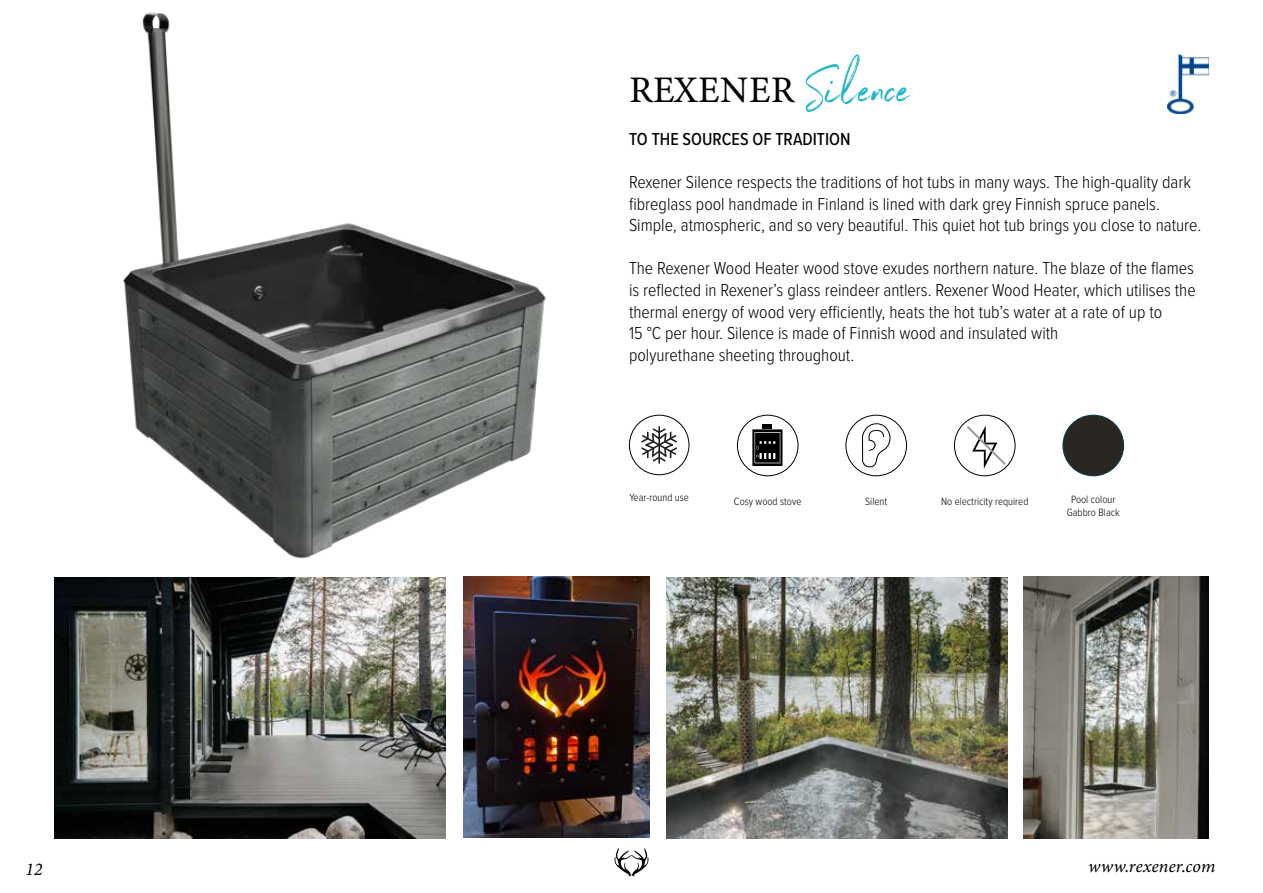
<style>
.page{position:relative;width:1263px;height:893px;background:#fff}
.page>*{position:absolute;margin:0;border:0;box-sizing:border-box;transform-origin:0 0}
.t1{font:37.5px "Minion Variable Concept";letter-spacing:.005em;color:#000}
.t2{font:300 18px/21.6px "Proxima Nova Cond";color:#000}
.t3{font:500 18px "Proxima Nova Cond";color:#000}
.t4{font:italic 18px "Minion Variable Concept";color:#000}
.t5{font:300 10.95px/13px "Proxima Nova Cond";color:#000;text-align:center}
.s1{font-family:"Northwell";font-size:57px;color:#20b7ca}
</style>
<div class="page">
<svg style="left:614px;top:848px;width:35px;height:28px"></svg>
<div style="left:1063px;top:415px;width:60px;height:61px;background:#2a2723;border-radius:50%"></div>
<div style="left:1062px;top:415px;width:62px;height:61px;border:1px solid #003949;border-radius:50%"></div>
<div style="left:737px;top:415px;width:61px;height:61px;border:1px solid #000;border-radius:50%"></div>
<svg style="left:862px;top:423px;width:29px;height:44px"></svg>
<div style="left:845px;top:415px;width:62px;height:61px;border:1px solid #000;border-radius:50%"></div>
<div style="left:954px;top:415px;width:61px;height:61px;border:1px solid #000;border-radius:50%"></div>
<svg style="left:965px;top:424px;width:42px;height:45px"></svg>
<img style="left:123px;top:12px;width:452px;height:565px">
<svg style="left:641px;top:427px;width:37px;height:36px"></svg>
<div style="left:629px;top:415px;width:60px;height:60px;border:1px solid #000;border-radius:50%"></div>
<div style="left:763px;top:424px;width:9px;height:5px;background:#000"></div>
<svg style="left:752px;top:429px;width:30px;height:37px"></svg>
<img style="left:1167px;top:54px;width:42px;height:60px">
<img style="left:1023px;top:577px;width:186px;height:262px">
<img style="left:667px;top:577px;width:341px;height:262px">
<img style="left:54px;top:577px;width:392px;height:262px">
<img style="left:463px;top:577px;width:186px;height:261px">
<h1 class="t1" style="left:629px;top:63px;width:284px">REXENER <span class="s1">Silence</span></h1>
<p class="t3" style="left:629px;top:126px;width:223px">TO THE SOURCES OF TRADITION</p>
<p class="t2" style="left:629px;top:170px;width:574px">Rexener Silence respects the traditions of hot tubs in many ways. The high-quality dark fibreglass pool handmade in Finland is lined with dark grey Finnish spruce panels.<br>Simple, atmospheric, and so very beautiful. This quiet hot tub brings you close to nature.</p>
<p class="t2" style="left:629px;top:257px;width:568px">The Rexener Wood Heater wood stove exudes northern nature. The blaze of the flames is reflected in Rexener’s glass reindeer antlers. Rexener Wood Heater, which utilises the thermal energy of wood very efficiently, heats the hot tub’s water at a rate of up to<br>15 °C per hour. Silence is made of Finnish wood and insulated with<br>polyurethane sheeting throughout.</p>
<p class="t5" style="left:629px;top:491px;width:61px">Year-round use</p>
<p class="t5" style="left:734px;top:494px;width:69px">Cosy wood stove</p>
<p class="t5" style="left:865px;top:494px;width:23px">Silent</p>
<p class="t5" style="left:941px;top:494px;width:89px">No electricity required</p>
<p class="t5" style="left:1067px;top:492px;width:55px">Pool colour<br>Gabbro Black</p>
<p class="t4" style="left:26px;top:857px;width:19px">12</p>
<p class="t4" style="left:1089px;top:854px;width:128px">www.rexener.com</p>
</div>
